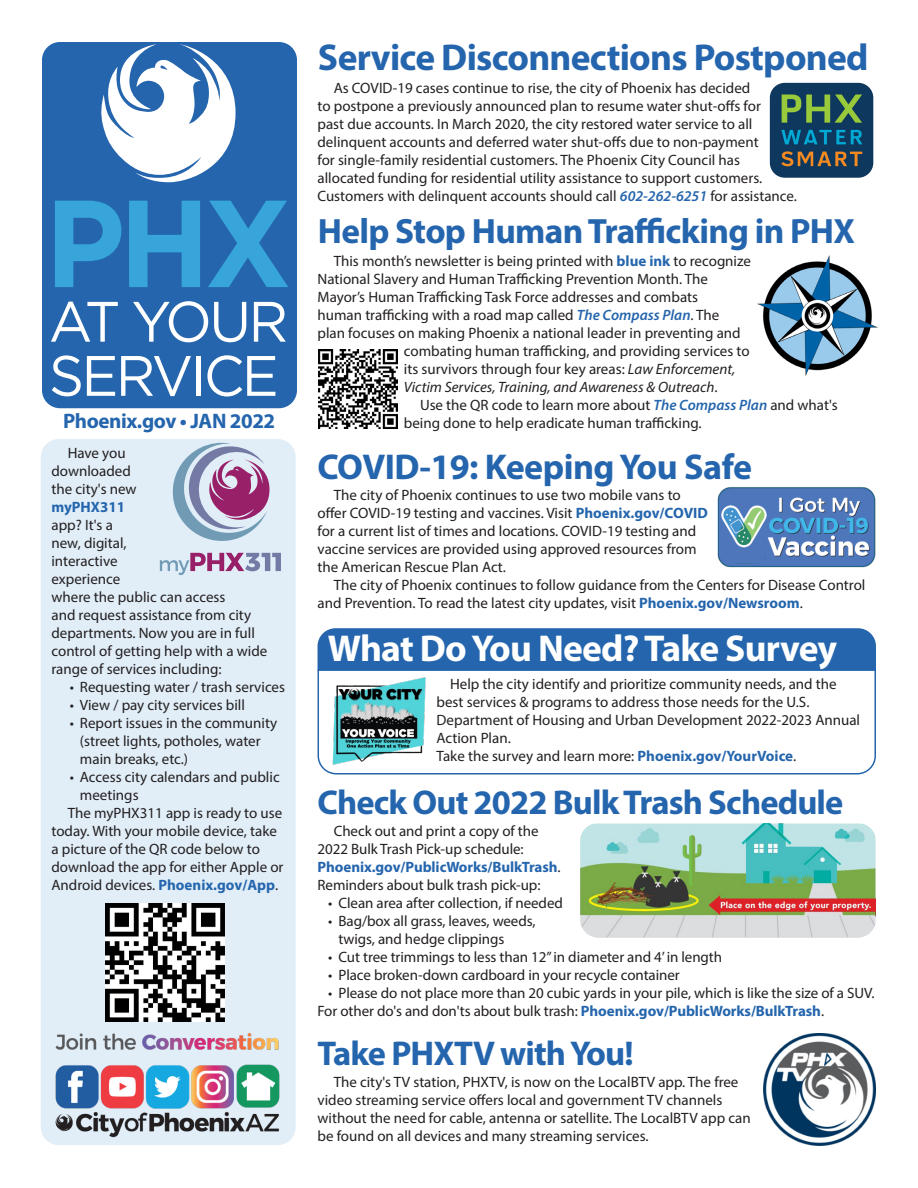
<style>
.page{position:relative;width:918px;height:1188px;background:#fff}
.page>*{position:absolute;margin:0;border:0;box-sizing:border-box;transform-origin:0 0}
.t1{font:700 123.6px "Gotham";color:#37a5d9}
.t2{font:56.85px/54.2px "Gotham";letter-spacing:-.05em;color:#fff}
.Head_1{font:700 37.5px "Myriad Pro";letter-spacing:-.02em;color:#2465ad}
.Head_1-2{font:700 37.5px "Myriad Pro";letter-spacing:-.02em;color:#fff}
.Head_1-3{font:700 36px "Myriad Pro";letter-spacing:-.015em;color:#2465ad}
.Head_1-4{font:700 35.25px "Myriad Pro";letter-spacing:-.02em;color:#2465ad}
.Head_1-5{font:700 34.5px "Myriad Pro";letter-spacing:-.025em;color:#2465ad}
.Dateline_Phoenix_gov{font:700 21px "Myriad Pro";letter-spacing:-.02em;color:#2465ad}
.Body{font:15px/18px "Myriad Pro";color:#231f20}
.Body-2{font:italic 15px "Myriad Pro";color:#231f20}
.s1{font-weight:700;color:#2465ad}
.s2{font-weight:600;font-style:italic;color:#2465ad}
.s3{font-style:italic}
.s4{font-style:normal}
</style>
<div class="page">
<img style="left:758px;top:255px;width:119px;height:120px">
<div style="left:41px;top:439px;width:255px;height:706px;background:#e1eef8;border-radius:18px"></div>
<div style="left:42px;top:42px;width:255px;height:366px;background:#2465ad"></div>
<svg style="left:100px;top:44px;width:136px;height:138px"></svg>
<svg style="left:317px;top:669px;width:559px;height:106px"></svg>
<div style="left:318px;top:628px;width:558px;height:42px;background:#2465ad"></div>
<img style="left:717px;top:487px;width:159px;height:80px">
<svg style="left:160px;top:443px;width:121px;height:132px"></svg>
<img style="left:106px;top:903px;width:119px;height:119px">
<img style="left:53px;top:1033px;width:230px;height:112px">
<img style="left:318px;top:350px;width:79px;height:78px">
<img style="left:329px;top:674px;width:97px;height:97px">
<img style="left:770px;top:83px;width:103px;height:95px">
<img style="left:764px;top:1034px;width:111px;height:111px">
<img style="left:580px;top:823px;width:296px;height:115px">
<p class="t1" style="left:45px;top:161px;width:249px">PHX</p>
<p class="t2" style="left:49px;top:293px;width:241px">AT YOUR<br>SERVICE</p>
<p class="Dateline_Phoenix_gov" style="left:63px;top:407px;width:214px">Phoenix.gov • JAN 2022</p>
<p class="Body" style="left:51px;top:443px;width:217px;text-indent:16px">Have you<br>downloaded<br>the city's new<br><span class="s1">myPHX311<br></span>app? It's a<br>new, digital,<br>interactive<br>experience<br>where the public can access<br>and request assistance from city departments. Now you are in full control of getting help with a wide range of services including:</p>
<p class="Body" style="left:70px;top:677px;width:217px">• Requesting water / trash services</p>
<p class="Body" style="left:70px;top:695px;width:177px">• View / pay city services bill</p>
<p class="Body" style="left:80px;top:713px;width:199px;text-indent:-10px">• Report issues in the community (street lights, potholes, water main breaks, etc.)</p>
<p class="Body" style="left:80px;top:767px;width:201px;text-indent:-10px">• Access city calendars and public meetings</p>
<p class="Body" style="left:51px;top:803px;width:234px;text-indent:16px">The myPHX311 app is ready to use today. With your mobile device, take a picture of the QR code below to download the app for either Apple or Android devices. <span class="s1">Phoenix.gov/App</span>.</p>
<p class="Head_1" style="left:318px;top:33px;width:552px">Service Disconnections Postponed</p>
<p class="Body" style="left:318px;top:79px;width:481px;text-indent:16px">As COVID-19 cases continue to rise, the city of Phoenix has decided<br>to postpone a previously announced plan to resume water shut-offs for<br>past due accounts. In March 2020, the city restored water service to all delinquent accounts and deferred water shut-offs due to non-payment<br>for single-family residential customers. The Phoenix City Council has allocated funding for residential utility assistance to support customers.<br>Customers with delinquent accounts should call <span class="s2">602-262-6251</span> for assistance.</p>
<p class="Head_1-4" style="left:318px;top:208px;width:539px">Help Stop Human Trafficking in PHX</p>
<p class="Body" style="left:334px;top:252px;width:419px">This month’s newsletter is being printed with <span class="s1">blue ink</span> to recognize</p>
<p class="Body" style="left:318px;top:270px;width:392px">National Slavery and Human Trafficking Prevention Month. The</p>
<p class="Body" style="left:318px;top:288px;width:382px">Mayor’s Human Trafficking Task Force addresses and combats</p>
<p class="Body" style="left:318px;top:306px;width:403px">human trafficking with a road map called <span class="s2">The Compass Plan</span>. The</p>
<p class="Body" style="left:318px;top:324px;width:425px">plan focuses on making Phoenix a national leader in preventing and</p>
<p class="Body" style="left:404px;top:342px;width:347px">combating human trafficking, and providing services to</p>
<p class="Body" style="left:404px;top:360px;width:333px">its survivors through four key areas: <span class="s3">Law Enforcement,</span></p>
<p class="Body-2" style="left:404px;top:378px;width:315px">Victim Services, Training, and Awareness &amp; Outreach<span class="s4">.</span></p>
<p class="Body" style="left:404px;top:396px;width:436px;text-indent:16px">Use the QR code to learn more about <span class="s2">The Compass Plan</span> and what's being done to help eradicate human trafficking.</p>
<p class="Head_1-3" style="left:318px;top:443px;width:436px">COVID-19: Keeping You Safe</p>
<p class="Body" style="left:318px;top:485px;width:392px;text-indent:16px">The city of Phoenix continues to use two mobile vans to offer COVID-19 testing and vaccines. Visit <span class="s1">Phoenix.gov/COVID </span>for a current list of times and locations. COVID-19 testing and vaccine services are provided using approved resources from the American Rescue Plan Act.</p>
<p class="Body" style="left:318px;top:575px;width:549px;text-indent:16px">The city of Phoenix continues to follow guidance from the Centers for Disease Control and Prevention. To read the latest city updates, visit <span class="s1">Phoenix.gov/Newsroom</span>.</p>
<p class="Head_1-2" style="left:328px;top:624px;width:511px">What Do You Need? Take Survey</p>
<p class="Body" style="left:437px;top:675px;width:425px;text-indent:14px">Help the city identify and prioritize community needs, and the best services &amp; programs to address those needs for the U.S.<br>Department of Housing and Urban Development 2022-2023 Annual Action Plan.<br>Take the survey and learn more: <span class="s1">Phoenix.gov/YourVoice</span>.</p>
<p class="Head_1-5" style="left:318px;top:780px;width:527px">Check Out 2022 Bulk Trash Schedule</p>
<p class="Body" style="left:318px;top:822px;width:245px;text-indent:16px">Check out and print a copy of the 2022 Bulk Trash Pick-up schedule:<br><span class="s1">Phoenix.gov/PublicWorks/BulkTrash</span>.<br>Reminders about bulk trash pick-up:</p>
<p class="Body" style="left:328px;top:894px;width:236px">• Clean area after collection, if needed</p>
<p class="Body" style="left:339px;top:912px;width:199px;text-indent:-10px">• Bag/box all grass, leaves, weeds, twigs, and hedge clippings</p>
<p class="Body" style="left:328px;top:948px;width:395px">• Cut tree trimmings to less than 12” in diameter and 4’ in length</p>
<p class="Body" style="left:328px;top:966px;width:353px">• Place broken-down cardboard in your recycle container</p>
<p class="Body" style="left:328px;top:984px;width:548px">• Please do not place more than 20 cubic yards in your pile, which is like the size of a SUV.</p>
<p class="Body" style="left:318px;top:1002px;width:508px">For other do's and don'ts about bulk trash: <span class="s1">Phoenix.gov/PublicWorks/BulkTrash</span>.</p>
<p class="Head_1-5" style="left:318px;top:1031px;width:318px">Take PHXTV with You!</p>
<p class="Body" style="left:318px;top:1073px;width:435px;text-indent:16px">The city's TV station, PHXTV, is now on the LocalBTV app. The free video streaming service offers local and government TV channels without the need for cable, antenna or satellite. The LocalBTV app can be found on all devices and many streaming services.</p>
</div>
